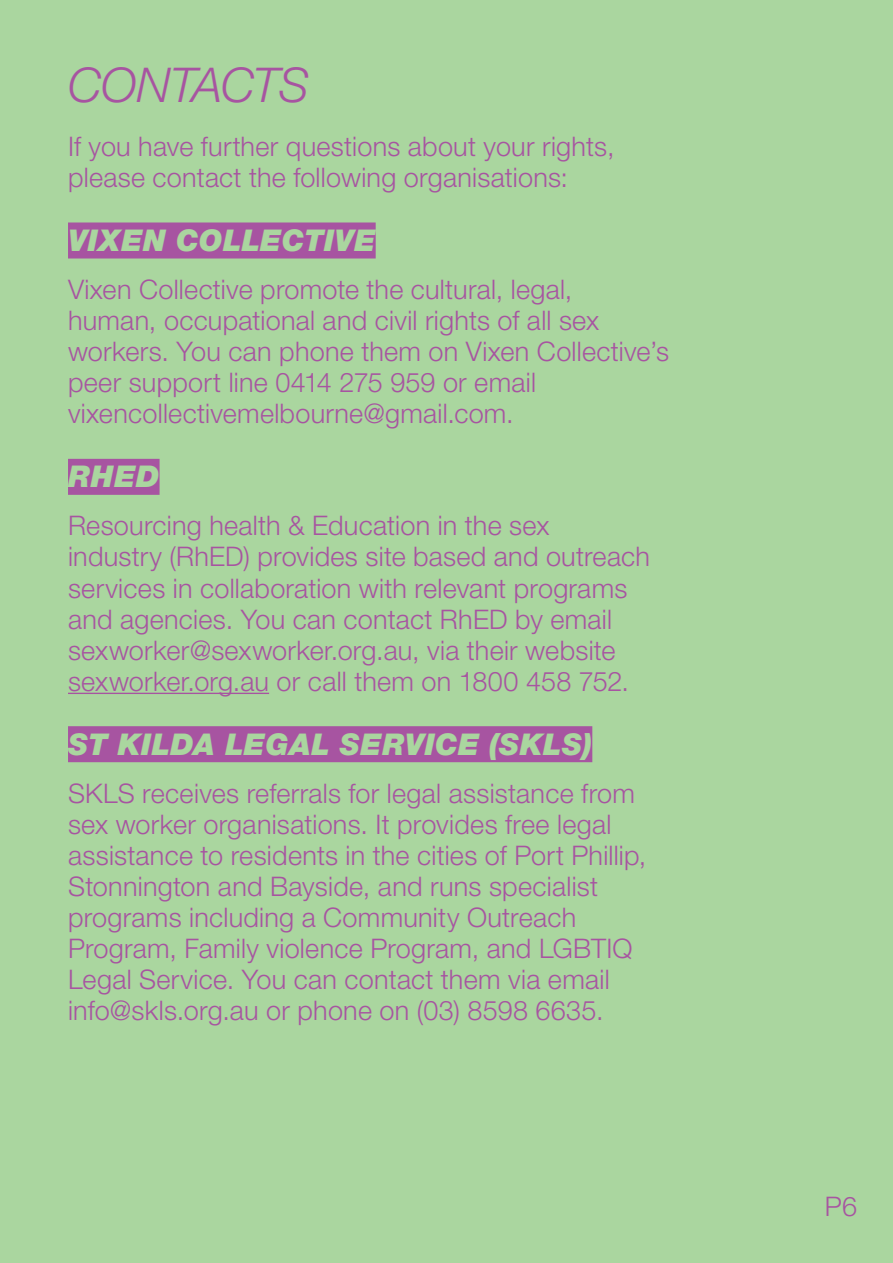
<style>
.page{position:relative;width:893px;height:1263px;background:#aad69f}
.page>*{position:absolute;margin:0;border:0;box-sizing:border-box;transform-origin:0 0}
.t1{font:italic 300 48px "Helvetica Neue LT Std";letter-spacing:-.01em;color:#a754a1}
.t2{font:italic 900 30px "Helvetica Neue LT Std";letter-spacing:.015em;color:#aad69f}
.t3{font:300 27px/31.2px "Helvetica Neue LT Std";letter-spacing:.01em;color:#a754a1}
</style>
<div class="page">
<div style="left:68px;top:222px;width:308px;height:36px;background:#a754a1"></div>
<div style="left:68px;top:459px;width:92px;height:36px;background:#a754a1"></div>
<hr style="left:68px;top:693px;width:201px;height:1px;background:#a754a1">
<div style="left:68px;top:726px;width:524px;height:36px;background:#a754a1"></div>
<h1 class="t1" style="left:68px;top:57px;width:243px">CONTACTS</h1>
<p class="t3" style="left:68px;top:130px;width:548px">If you have further questions about your rights, please contact the following organisations:</p>
<p class="t2" style="left:68px;top:222px;width:309px">VIXEN COLLECTIVE</p>
<p class="t3" style="left:68px;top:273px;width:603px">Vixen Collective promote the cultural, legal,<br>human, occupational and civil rights of all sex workers. You can phone them on Vixen Collective’s peer support line 0414 275 959 or email vixencollectivemelbourne@gmail.com.</p>
<p class="t2" style="left:68px;top:458px;width:93px">RHED</p>
<p class="t3" style="left:68px;top:510px;width:584px">Resourcing health &amp; Education in the sex<br>industry (RhED) provides site based and outreach services in collaboration with relevant programs and agencies. You can contact RhED by email sexworker@sexworker.org.au, via their website sexworker.org.au or call them on 1800 458 752.</p>
<p class="t2" style="left:68px;top:726px;width:526px">ST KILDA LEGAL SERVICE (SKLS)</p>
<p class="t3" style="left:68px;top:777px;width:580px">SKLS receives referrals for legal assistance from sex worker organisations. It provides free legal assistance to residents in the cities of Port Phillip, Stonnington and Bayside, and runs specialist programs including a Community Outreach Program, Family violence Program, and LGBTIQ Legal Service. You can contact them via email info@skls.org.au or phone on (03) 8598 6635.</p>
<p class="t3" style="left:825px;top:1190px;width:34px">P6</p>
</div>
